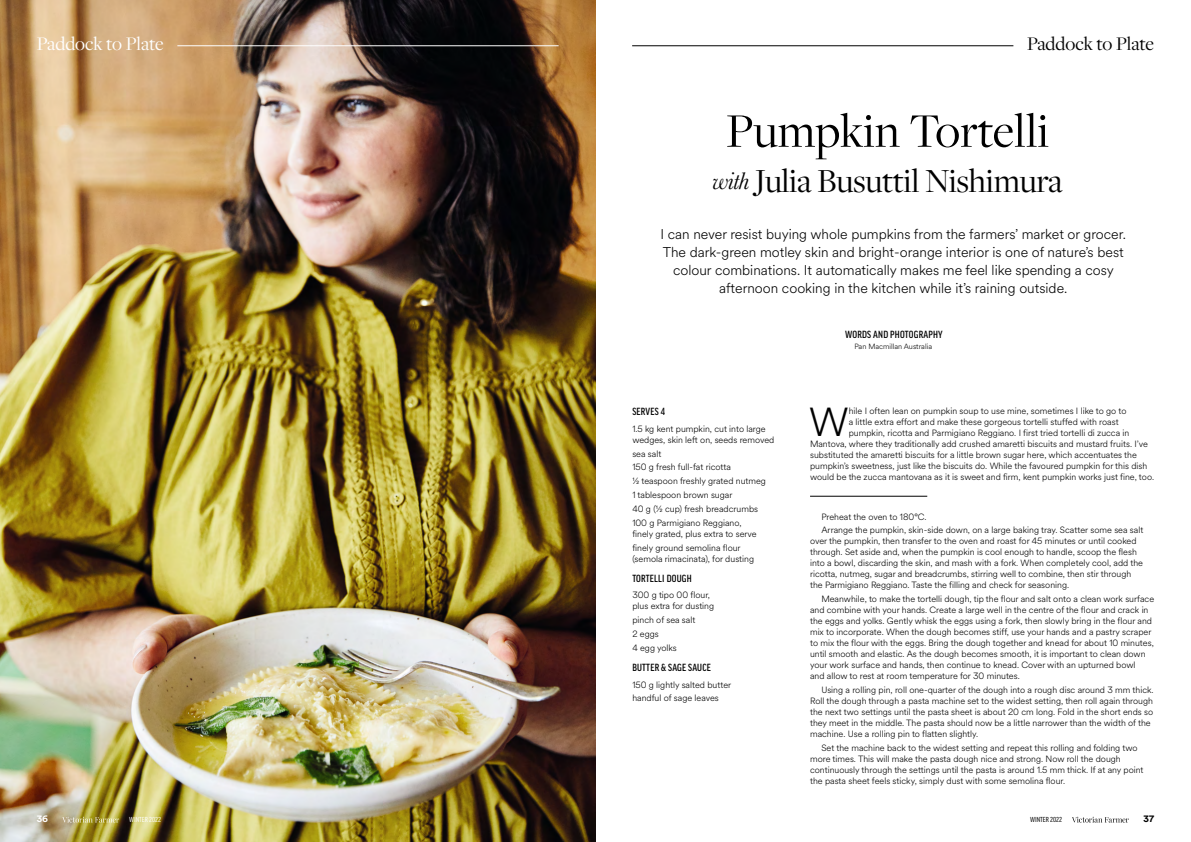
<style>
.page{position:relative;width:1191px;height:842px;background:#fff}
.page>*{position:absolute;margin:0;border:0;box-sizing:border-box;transform-origin:0 0}
.t1{font:50px "Freight Disp Pro";color:#000}
.t2{font:300 40px "Circular Spotify Text";color:#000}
.t3{font:35px "Freight Disp Pro";letter-spacing:-.01em;color:#000}
.t4{font:20px "Freight Disp Pro";color:#fff}
.t5{font:20px "Freight Disp Pro";color:#000}
.t6{font:300 14px/18px "Circular Spotify Text";color:#000;text-align:center}
.t7{font:500 condensed 10px "Good Pro";letter-spacing:.02em;color:#000}
.t8{font:700 10px "Circular Std";color:#fff}
.t9{font:700 10px "Circular Std";color:#000}
.t10{font:300 9px/11px "Circular Spotify Text";color:#000}
.t11{font:300 7.5px "Circular Spotify Text";color:#000}
.t12{font:7px "Good Pro Cond News";color:#fff}
.t13{font:7px "Good Pro Cond News";color:#000}
.s1{font-family:"Baskerville";font-style:italic;font-size:25px}
</style>
<div class="page">
<img style="left:0;top:0;width:595px;height:842px">
<hr style="left:810px;top:496px;width:117px;height:1px;background:#000">
<hr style="left:177px;top:46px;width:381px;height:1px;background:#fff">
<hr style="left:632px;top:46px;width:381px;height:1px;background:#000">
<svg style="left:1072px;top:817px;width:56px;height:5px"></svg>
<svg style="left:62px;top:817px;width:57px;height:5px"></svg>
<h3 class="t4" style="left:37px;top:31px;width:128px">Paddock to Plate</h3>
<h3 class="t5" style="left:1027px;top:31px;width:129px">Paddock to Plate</h3>
<h1 class="t1" style="left:726px;top:98px;width:324px">Pumpkin Tortelli</h1>
<h3 class="t3" style="left:712px;top:158px;width:351px"><span class="s1">with</span> Julia Busuttil Nishimura</h3>
<p class="t6" style="left:660px;top:225px;width:467px">I can never resist buying whole pumpkins from the farmers’ market or grocer.<br>The dark-green motley skin and bright-orange interior is one of nature’s best colour combinations. It automatically makes me feel like spending a cosy afternoon cooking in the kitchen while it’s raining outside.</p>
<p class="t7" style="left:845px;top:328px;width:99px">WORDS AND PHOTOGRAPHY</p>
<p class="t11" style="left:854px;top:341px;width:79px">Pan Macmillan Australia</p>
<p class="t7" style="left:632px;top:406px;width:34px">SERVES 4</p>
<p class="t10" style="left:632px;top:423px;width:143px">1.5 kg kent pumpkin, cut into large wedges, skin left on, seeds removed</p>
<p class="t10" style="left:632px;top:447px;width:135px;line-height:13.8px">sea salt<br>150 g fresh full-fat ricotta<br>½ teaspoon freshly grated nutmeg<br>1 tablespoon brown sugar<br>40 g (½ cup) fresh breadcrumbs<br>100 g Parmigiano Reggiano,</p>
<p class="t10" style="left:632px;top:527px;width:126px;line-height:13.8px">finely grated, plus extra to serve finely ground semolina flour</p>
<p class="t10" style="left:632px;top:553px;width:123px">(semola rimacinata), for dusting</p>
<p class="t7" style="left:632px;top:572px;width:61px">TORTELLI DOUGH</p>
<p class="t10" style="left:632px;top:590px;width:83px">300 g tipo 00 flour, plus extra for dusting</p>
<p class="t10" style="left:632px;top:613px;width:64px;line-height:13.8px">pinch of sea salt<br>2 eggs<br>4 egg yolks</p>
<p class="t7" style="left:632px;top:662px;width:80px">BUTTER &amp; SAGE SAUCE</p>
<p class="t10" style="left:632px;top:678px;width:100px;line-height:13.8px">150 g lightly salted butter handful of sage leaves</p>
<h2 class="t2" style="left:809px;top:394px;width:41px">W</h2>
<p class="t10" style="left:848px;top:405px;width:279px">hile I often lean on pumpkin soup to use mine, sometimes I like to go to</p>
<p class="t10" style="left:848px;top:416px;width:271px">a little extra effort and make these gorgeous tortelli stuffed with roast</p>
<p class="t10" style="left:848px;top:427px;width:282px">pumpkin, ricotta and Parmigiano Reggiano. I first tried tortelli di zucca in</p>
<p class="t10" style="left:810px;top:438px;width:339px">Mantova, where they traditionally add crushed amaretti biscuits and mustard fruits. I’ve</p>
<p class="t10" style="left:810px;top:449px;width:328px">substituted the amaretti biscuits for a little brown sugar here, which accentuates the</p>
<p class="t10" style="left:810px;top:460px;width:339px">pumpkin’s sweetness, just like the biscuits do. While the favoured pumpkin for this dish</p>
<p class="t10" style="left:810px;top:471px;width:345px">would be the zucca mantovana as it is sweet and firm, kent pumpkin works just fine, too.</p>
<p class="t10" style="left:821px;top:510px;width:323px;line-height:13.8px">Preheat the oven to 180°C.<br>Arrange the pumpkin, skin-side down, on a large baking tray. Scatter some sea salt</p>
<p class="t10" style="left:810px;top:536px;width:334px">over the pumpkin, then transfer to the oven and roast for 45 minutes or until cooked through. Set aside and, when the pumpkin is cool enough to handle, scoop the flesh into a bowl, discarding the skin, and mash with a fork. When completely cool, add the ricotta, nutmeg, sugar and breadcrumbs, stirring well to combine, then stir through the Parmigiano Reggiano. Taste the filling and check for seasoning.</p>
<p class="t10" style="left:810px;top:594px;width:345px;text-indent:11px">Meanwhile, to make the tortelli dough, tip the flour and salt onto a clean work surface and combine with your hands. Create a large well in the centre of the flour and crack in the eggs and yolks. Gently whisk the eggs using a fork, then slowly bring in the flour and mix to incorporate. When the dough becomes stiff, use your hands and a pastry scraper to mix the flour with the eggs. Bring the dough together and knead for about 10 minutes, until smooth and elastic. As the dough becomes smooth, it is important to clean down your work surface and hands, then continue to knead. Cover with an upturned bowl<br>and allow to rest at room temperature for 30 minutes.</p>
<p class="t10" style="left:810px;top:685px;width:345px;text-indent:11px">Using a rolling pin, roll one-quarter of the dough into a rough disc around 3 mm thick.<br>Roll the dough through a pasta machine set to the widest setting, then roll again through the next two settings until the pasta sheet is about 20 cm long. Fold in the short ends so they meet in the middle. The pasta should now be a little narrower than the width of the machine. Use a rolling pin to flatten slightly.</p>
<p class="t10" style="left:810px;top:742px;width:335px;text-indent:11px">Set the machine back to the widest setting and repeat this rolling and folding two more times. This will make the pasta dough nice and strong. Now roll the dough continuously through the settings until the pasta is around 1.5 mm thick. If at any point the pasta sheet feels sticky, simply dust with some semolina flour.</p>
<p class="t8" style="left:37px;top:812px;width:13px">36</p>
<p class="t12" style="left:129px;top:816px;width:33px">WINTER 2022</p>
<p class="t13" style="left:1030px;top:816px;width:33px">WINTER 2022</p>
<p class="t9" style="left:1143px;top:812px;width:12px">37</p>
</div>
